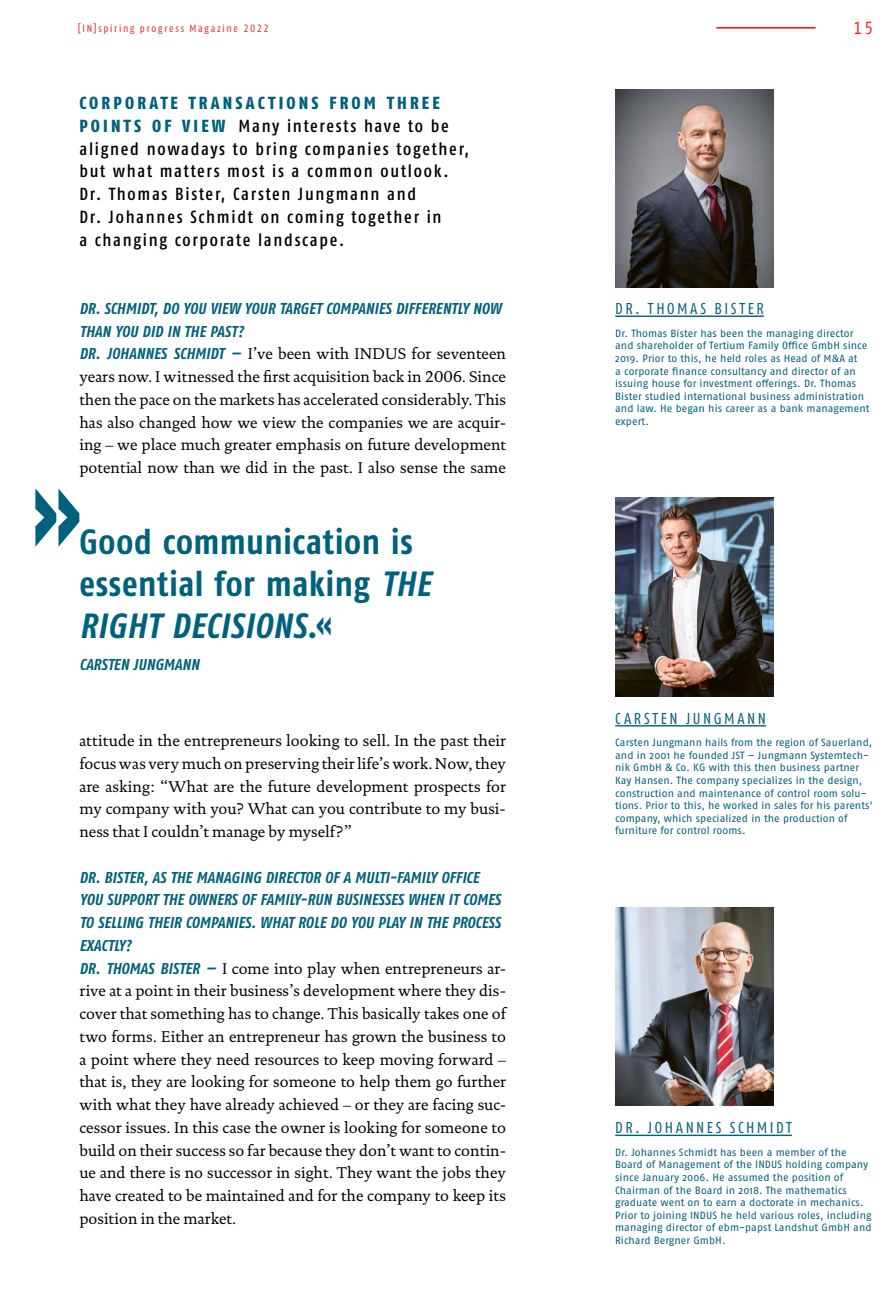
<style>
.page{position:relative;width:893px;height:1290px;background:#fff}
.page>*{position:absolute;margin:0;border:0;box-sizing:border-box;transform-origin:0 0}
.t1{font:700 condensed 35px/42px "Fago Pro";letter-spacing:.015em;color:#00617c}
.t2{font:500 condensed 17.5px/22.8px "Fago Pro";letter-spacing:.1em;color:#000}
.t3{font:condensed 17.5px "Fago Pro";color:#e42b2b}
.t4{font:15.75px/22.8px "DTL Documenta TOT";color:#000;text-align:justify}
.t5{font:italic 700 condensed 15.75px/22.8px "Fago Pro";letter-spacing:.01em;color:#00617c}
.t6{font:condensed 15.75px "Fago Pro";letter-spacing:.16em;color:#00617c}
.t7{font:10.5px/12.6px "Fago Pro";letter-spacing:.01em;color:#00617c}
.t8{font:condensed 10.5px "Fago Pro";letter-spacing:.165em;color:#e42b2b}
.s1{font-weight:800;color:#00617c}
.s2{font-family:"Fago Pro";font-weight:700;font-style:italic;font-stretch:condensed;color:#00617c}
.s3{font-style:italic}
</style>
<div class="page">
<hr style="left:716px;top:27px;width:100px;height:2px;background:#e42b2b">
<img style="left:615px;top:89px;width:159px;height:199px">
<img style="left:615px;top:498px;width:159px;height:198px">
<hr style="left:615px;top:315px;width:149px;height:2px;background:#00617c">
<hr style="left:615px;top:725px;width:151px;height:1px;background:#00617c">
<hr style="left:615px;top:1134px;width:177px;height:2px;background:#00617c">
<svg style="left:35px;top:488px;width:44px;height:59px"></svg>
<img style="left:615px;top:907px;width:159px;height:199px">
<p class="t8" style="left:78px;top:22px;width:192px">[IN]spiring progress Magazine 2022</p>
<p class="t2" style="left:79px;top:92px;width:391px"><span class="s1">CORPORATE TRANSACTIONS FROM THREE POINTS OF VIEW</span> Many interests have to be aligned nowadays to bring companies together, but what matters most is a common outlook.<br>Dr. Thomas Bister, Carsten Jungmann and<br>Dr. Johannes Schmidt on coming together in<br>a changing corporate landscape.</p>
<p class="t5" style="left:79px;top:297px;width:423px">DR. SCHMIDT, DO YOU VIEW YOUR TARGET COMPANIES DIFFERENTLY NOW<br>THAN YOU DID IN THE PAST?</p>
<p class="t4" style="left:79px;top:343px;width:428px"><span class="s2">DR. JOHANNES SCHMIDT —</span> I’ve been with INDUS for seventeen years now. I witnessed the first acquisition back in 2006. Since then the pace on the markets has accelerated considerably. This has also changed how we view the companies we are acquir&shy;ing – we place much greater emphasis on future development potential now than we did in the past. I also sense the same</p>
<h1 class="t1" style="left:79px;top:521px;width:353px">Good communication is essential for making <span class="s3">THE<br>RIGHT DECISIONS</span>.«</h1>
<p class="t5" style="left:79px;top:653px;width:122px">CARSTEN JUNGMANN</p>
<p class="t4" style="left:79px;top:729px;width:428px">attitude in the entrepreneurs looking to sell. In the past their focus was very much on preserving their life’s work. Now, they are asking: “What are the future development prospects for my company with you? What can you contribute to my busi&shy;ness that I couldn’t manage by myself?”</p>
<p class="t5" style="left:79px;top:866px;width:423px">DR. BISTER, AS THE MANAGING DIRECTOR OF A MULTI-FAMILY OFFICE YOU SUPPORT THE OWNERS OF FAMILY-RUN BUSINESSES WHEN IT COMES TO SELLING THEIR COMPANIES. WHAT ROLE DO YOU PLAY IN THE PROCESS EXACTLY?</p>
<p class="t4" style="left:79px;top:957px;width:428px"><span class="s2">DR. THOMAS BISTER —</span> I come into play when entrepreneurs ar&shy;rive at a point in their business’s development where they dis&shy;cover that something has to change. This basically takes one of two forms. Either an entrepreneur has grown the business to a point where they need resources to keep moving forward – that is, they are looking for someone to help them go further with what they have already achieved – or they are facing suc&shy;cessor issues. In this case the owner is looking for someone to build on their success so far because they don’t want to contin&shy;ue and there is no successor in sight. They want the jobs they have created to be maintained and for the company to keep its position in the market.</p>
<p class="t3" style="left:854px;top:17px;width:21px">15</p>
<p class="t6" style="left:615px;top:299px;width:150px">DR. THOMAS BISTER</p>
<p class="t7" style="left:615px;top:327px;width:256px">Dr. Thomas Bister has been the managing director and shareholder of Tertium Family Office GmbH since 2019. Prior to this, he held roles as Head of M&amp;A at<br>a corporate finance consultancy and director of an issuing house for investment offerings. Dr. Thomas Bister studied international business administration and law. He began his career as a bank management expert.</p>
<p class="t6" style="left:615px;top:708px;width:152px">CARSTEN JUNGMANN</p>
<p class="t7" style="left:615px;top:736px;width:259px">Carsten Jungmann hails from the region of Sauerland, and in 2001 he founded JST – Jungmann Systemtech&shy;nik GmbH &amp; Co. KG with this then business partner Kay Hansen. The company specializes in the design, construction and maintenance of control room solu&shy;tions. Prior to this, he worked in sales for his parents’ company, which specialized in the production of furniture for control rooms.</p>
<p class="t6" style="left:615px;top:1118px;width:178px">DR. JOHANNES SCHMIDT</p>
<p class="t7" style="left:615px;top:1146px;width:258px">Dr. Johannes Schmidt has been a member of the Board of Management of the INDUS holding company since January 2006. He assumed the position of Chairman of the Board in 2018. The mathematics graduate went on to earn a doctorate in mechanics.<br>Prior to joining INDUS he held various roles, including managing director of ebm-papst Landshut GmbH and Richard Bergner GmbH.</p>
</div>
